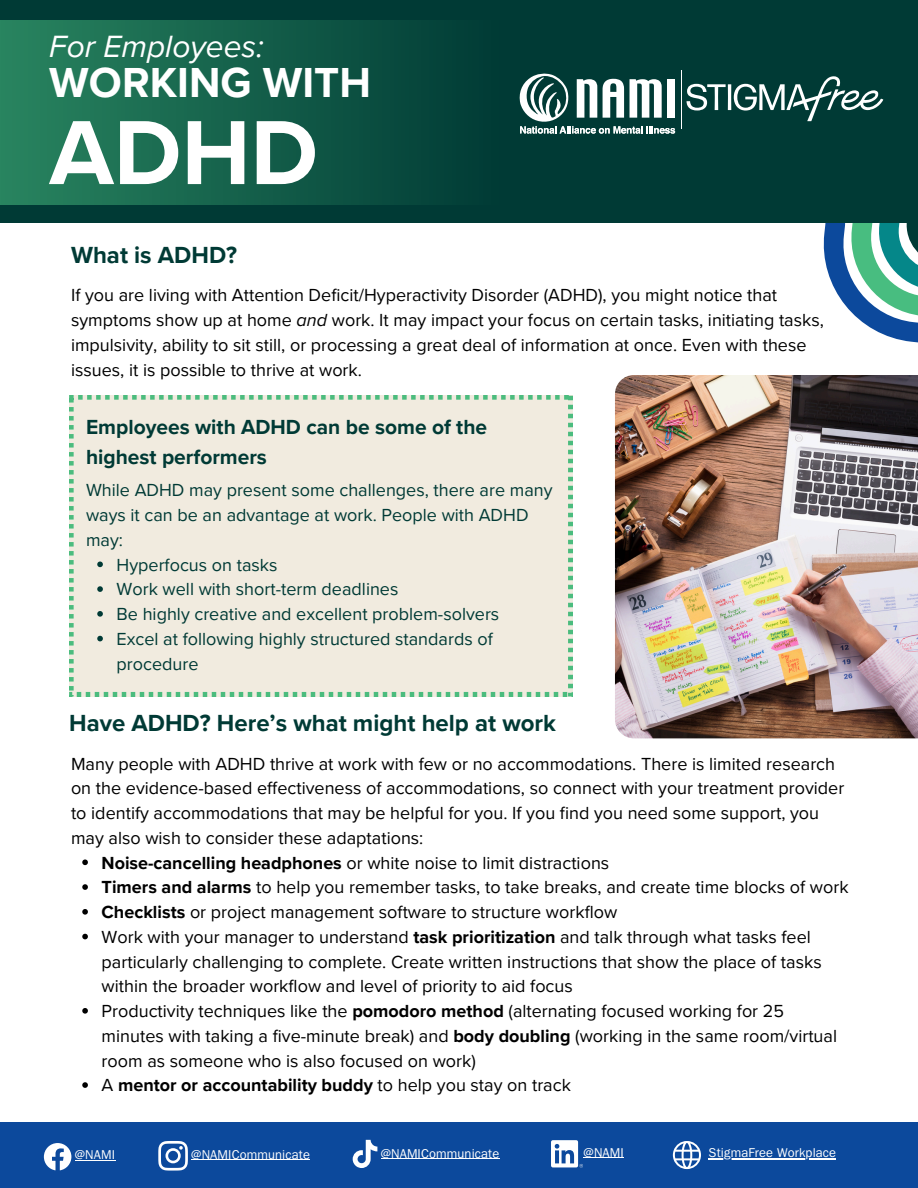
<style>
.page{position:relative;width:918px;height:1188px;background:#fff}
.page>*{position:absolute;margin:0;border:0;box-sizing:border-box;transform-origin:0 0}
.t1{font:700 94.35px "Proxima Nova";color:#fff}
.t2{font:700 43.2px "Proxima Nova";color:#fff}
.t3{font:italic 31.65px "Proxima Nova";color:#fff}
.t4{font:700 24px "Proxima Nova";color:#003a35}
.t5{font:700 21px/29.2px "Proxima Nova";color:#003a35}
.t6{font:18px/24.8px "Proxima Nova";color:#000}
.t7{font:18px/24.8px "Proxima Nova";color:#003a35}
.t8{font:700 18px "Proxima Nova";color:#000}
.t9{font:12.9px "Franklin Gothic LT Pro";letter-spacing:.01em;color:#fff}
.s1{font-style:italic}
.s2{font-weight:700}
.s3{font-weight:400}
</style>
<div class="page">
<svg style="left:823px;top:223px;width:95px;height:120px"></svg>
<div style="left:0;top:0;width:918px;height:223px;background:#003a35"></div>
<svg style="left:0;top:20px;width:429px;height:185px;background:#17644d"></svg>
<svg style="left:519px;top:73px;width:156px;height:61px"></svg>
<hr style="left:681px;top:71px;width:1px;height:58px;background:#fff">
<svg style="left:687px;top:84px;width:39px;height:27px"></svg>
<hr style="left:728px;top:84px;width:3px;height:26px;background:#fff">
<svg style="left:734px;top:76px;width:149px;height:45px"></svg>
<img style="left:615px;top:375px;width:303px;height:363px">
<svg style="left:82px;top:860px;width:6px;height:5px"></svg>
<svg style="left:82px;top:884px;width:6px;height:6px"></svg>
<svg style="left:82px;top:909px;width:6px;height:6px"></svg>
<svg style="left:82px;top:934px;width:6px;height:5px"></svg>
<svg style="left:82px;top:1008px;width:6px;height:6px"></svg>
<svg style="left:82px;top:1082px;width:6px;height:6px"></svg>
<div style="left:69px;top:395px;width:503px;height:301px;background:#f1ebdf"></div>
<svg style="left:97px;top:562px;width:6px;height:5px"></svg>
<svg style="left:97px;top:586px;width:6px;height:6px"></svg>
<svg style="left:97px;top:611px;width:6px;height:6px"></svg>
<svg style="left:97px;top:636px;width:6px;height:5px"></svg>
<div style="left:0;top:1122px;width:918px;height:66px;background:#0c499c"></div>
<hr style="left:191px;top:1160px;width:119px;height:1px;background:#fff">
<svg style="left:158px;top:1141px;width:30px;height:30px"></svg>
<hr style="left:381px;top:1159px;width:119px;height:1px;background:#fff">
<svg style="left:353px;top:1140px;width:24px;height:28px"></svg>
<hr style="left:75px;top:1160px;width:40px;height:1px;background:#fff">
<svg style="left:44px;top:1143px;width:27px;height:27px"></svg>
<svg style="left:551px;top:1140px;width:32px;height:28px"></svg>
<hr style="left:584px;top:1158px;width:40px;height:1px;background:#fff">
<svg style="left:673px;top:1141px;width:28px;height:28px"></svg>
<hr style="left:709px;top:1158px;width:127px;height:1px;background:#fff">
<p class="t3" style="left:49px;top:28px;width:216px">For Employees:</p>
<p class="t2" style="left:49px;top:58px;width:323px">WORKING WITH</p>
<p class="t1" style="left:49px;top:97px;width:270px">ADHD</p>
<h1 class="t4" style="left:71px;top:241px;width:168px">What is ADHD?</h1>
<p class="t6" style="left:71px;top:283px;width:754px">If you are living with Attention Deficit/Hyperactivity Disorder (ADHD), you might notice that symptoms show up at home <span class="s1">and</span> work. It may impact your focus on certain tasks, initiating tasks, impulsivity, ability to sit still, or processing a great deal of information at once. Even with these issues, it is possible to thrive at work.</p>
<p class="t5" style="left:86px;top:413px;width:403px">Employees with ADHD can be some of the highest performers</p>
<h2 class="t7" style="left:86px;top:478px;width:468px">While ADHD may present some challenges, there are many ways it can be an advantage at work. People with ADHD may:</h2>
<h6 class="t7" style="left:117px;top:553px;width:162px">Hyperfocus on tasks</h6>
<p class="t7" style="left:117px;top:577px;width:283px">Work well with short-term deadlines</p>
<p class="t7" style="left:117px;top:602px;width:384px">Be highly creative and excellent problem-solvers</p>
<p class="t7" style="left:117px;top:627px;width:378px">Excel at following highly structured standards of procedure</p>
<h2 class="t4" style="left:69px;top:709px;width:488px">Have ADHD? Here’s what might help at work</h2>
<h6 class="t6" style="left:71px;top:752px;width:775px">Many people with ADHD thrive at work with few or no accommodations. There is limited research on the evidence-based effectiveness of accommodations, so connect with your treatment provider to identify accommodations that may be helpful for you. If you find you need some support, you may also wish to consider these adaptations:</h6>
<p class="t6" style="left:102px;top:851px;width:509px"><span class="s2">Noise-cancelling headphones</span> or white noise to limit distractions</p>
<h4 class="t6" style="left:102px;top:875px;width:748px"><span class="s2">Timers and alarms</span> to help you remember tasks, to take breaks, and create time blocks of work</h4>
<h6 class="t6" style="left:102px;top:900px;width:517px"><span class="s2">Checklists</span> or project management software to structure workflow</h6>
<p class="t6" style="left:102px;top:925px;width:722px">Work with your manager to understand <span class="s2">task prioritization</span> and talk through what tasks feel particularly challenging to complete. Create written instructions that show the place of tasks within the broader workflow and level of priority to aid focus</p>
<p class="t6" style="left:102px;top:999px;width:737px">Productivity techniques like the <span class="s2">pomodoro method</span> (alternating focused working for 25 minutes with taking a five-minute break) and <span class="s2">body doubling</span> (working in the same room/virtual room as someone who is also focused on work)</p>
<p class="t8" style="left:102px;top:1075px;width:471px"><span class="s3">A</span> mentor or accountability buddy <span class="s3">to help you stay on track</span></p>
<p class="t9" style="left:75px;top:1151px;width:42px">@NAMI</p>
<p class="t9" style="left:191px;top:1150px;width:120px">@NAMICommunicate</p>
<p class="t9" style="left:381px;top:1149px;width:120px">@NAMICommunicate</p>
<p class="t9" style="left:584px;top:1148px;width:42px">@NAMI</p>
<h3 class="t9" style="left:709px;top:1148px;width:129px">StigmaFree Workplace</h3>
</div>
